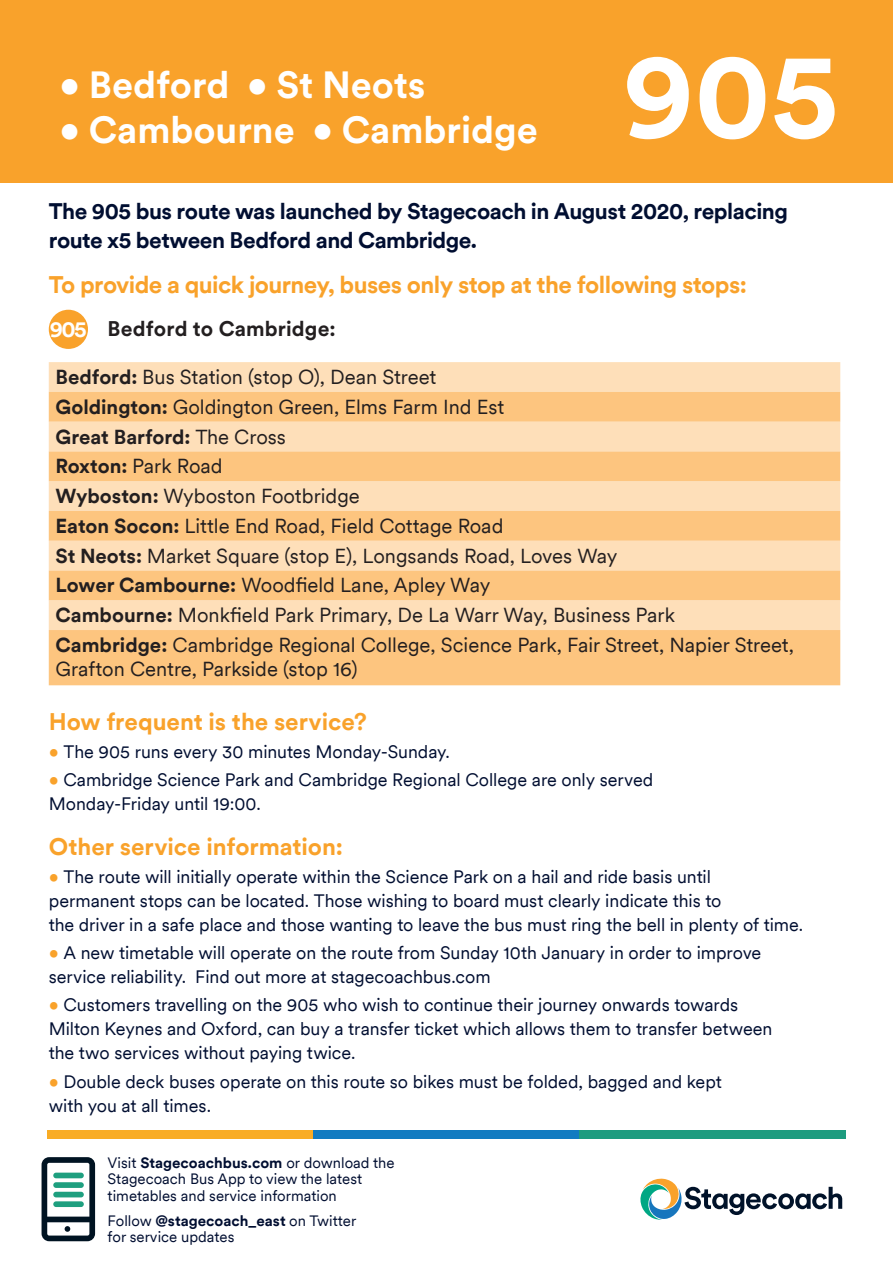
<style>
.page{position:relative;width:893px;height:1263px;background:#fff}
.page>*{position:absolute;margin:0;border:0;box-sizing:border-box;transform-origin:0 0}
.t1{font:700 121.35px "Stagecoach Circular";color:#fff}
.t2{font:700 37.5px "Stagecoach Circular";color:#fff}
.t3{font:700 24px "Stagecoach Circular TT";letter-spacing:-.02em;color:#f9a22b}
.t4{font:700 22.5px/29.5px "Stagecoach Circular TT";letter-spacing:-.02em;color:#000e31}
.t5{font:700 21px "Stagecoach Circular";letter-spacing:.005em;color:#231f20}
.t6{font:20.25px/29.7px "Stagecoach Circular TT";color:#231f20}
.t7{font:18px/24px "Stagecoach Circular TT";letter-spacing:-.005em;color:#000e31}
.t8{font:15px/16.5px "Stagecoach Circular TT";color:#000e31}
.s1{font-size:22.5px;color:#fff}
.s2{font-weight:700}
.s3{color:#f9a22b}
</style>
<div class="page">
<div style="left:0;top:0;width:893px;height:183px;background:#f9a22b"></div>
<svg style="left:640px;top:1178px;width:202px;height:42px"></svg>
<div style="left:47px;top:1131px;width:266px;height:8px;background:#f9ac25"></div>
<div style="left:313px;top:1131px;width:267px;height:8px;background:#127bc1"></div>
<div style="left:580px;top:1131px;width:266px;height:8px;background:#1d9c7f"></div>
<svg style="left:42px;top:1157px;width:53px;height:84px"></svg>
<div style="left:53px;top:1172px;width:31px;height:6px;background:#1e9f7f;border-radius:3px"></div>
<div style="left:53px;top:1182px;width:31px;height:6px;background:#1e9f7f;border-radius:3px"></div>
<div style="left:53px;top:1192px;width:31px;height:5px;background:#1e9f7f;border-radius:3px"></div>
<div style="left:53px;top:1201px;width:31px;height:6px;background:#1e9f7f;border-radius:3px"></div>
<div style="left:49px;top:362px;width:791px;height:30px;background:#fedfb9"></div>
<svg style="left:49px;top:392px;width:791px;height:293px;background:#fdcf96"></svg>
<div style="left:49px;top:310px;width:39px;height:39px;background:#f9a22b;border-radius:50%"></div>
<h2 class="t2" style="left:59px;top:59px;width:368px">• Bedford • St Neots</h2>
<h2 class="t2" style="left:59px;top:104px;width:480px">• Cambourne • Cambridge</h2>
<h1 class="t1" style="left:623px;top:11px;width:218px">905</h1>
<p class="t4" style="left:49px;top:195px;width:741px">The 905 bus route was launched by Stagecoach in August 2020, replacing route x5 between Bedford and Cambridge.</p>
<h3 class="t3" style="left:49px;top:268px;width:700px">To provide a quick journey, buses only stop at the following stops:</h3>
<p class="t5" style="left:50px;top:314px;width:287px"><span class="s1">905</span> Bedford to Cambridge:</p>
<p class="t6" style="left:56px;top:361px;width:740px"><span class="s2">Bedford:</span> Bus Station (stop O), Dean Street<br><span class="s2">Goldington:</span> Goldington Green, Elms Farm Ind Est<br><span class="s2">Great Barford:</span> The Cross<br><span class="s2">Roxton:</span> Park Road<br><span class="s2">Wyboston:</span> Wyboston Footbridge<br><span class="s2">Eaton Socon:</span> Little End Road, Field Cottage Road<br><span class="s2">St Neots:</span> Market Square (stop E), Longsands Road, Loves Way<br><span class="s2">Lower Cambourne:</span> Woodfield Lane, Apley Way<br><span class="s2">Cambourne:</span> Monkfield Park Primary, De La Warr Way, Business Park<br><span class="s2">Cambridge:</span> Cambridge Regional College, Science Park, Fair Street, Napier Street,</p>
<p class="t6" style="left:56px;top:653px;width:304px">Grafton Centre, Parkside (stop 16)</p>
<h3 class="t3" style="left:49px;top:705px;width:319px">How frequent is the service?</h3>
<p class="t7" style="left:49px;top:739px;width:403px"><span class="s3">•</span> The 905 runs every 30 minutes Monday-Sunday.</p>
<p class="t7" style="left:49px;top:767px;width:606px"><span class="s3">•</span> Cambridge Science Park and Cambridge Regional College are only served<br>Monday-Friday until 19:00.</p>
<h3 class="t3" style="left:49px;top:829px;width:296px">Other service information:</h3>
<p class="t7" style="left:49px;top:864px;width:756px"><span class="s3">•</span> The route will initially operate within the Science Park on a hail and ride basis until<br>permanent stops can be located. Those wishing to board must clearly indicate this to<br>the driver in a safe place and those wanting to leave the bus must ring the bell in plenty of time.</p>
<p class="t7" style="left:49px;top:940px;width:714px"><span class="s3">•</span> A new timetable will operate on the route from Sunday 10th January in order to improve service reliability. Find out more at stagecoachbus.com</p>
<p class="t7" style="left:49px;top:992px;width:725px"><span class="s3">•</span> Customers travelling on the 905 who wish to continue their journey onwards towards<br>Milton Keynes and Oxford, can buy a transfer ticket which allows them to transfer between the two services without paying twice.</p>
<p class="t7" style="left:49px;top:1068px;width:675px"><span class="s3">•</span> Double deck buses operate on this route so bikes must be folded, bagged and kept with you at all times.</p>
<p class="t8" style="left:108px;top:1153px;width:288px">Visit <span class="s2">Stagecoachbus.com</span> or download the<br>Stagecoach Bus App to view the latest timetables and service information</p>
<p class="t8" style="left:108px;top:1211px;width:250px">Follow <span class="s2">@stagecoach_east</span> on Twitter for service updates</p>
</div>
